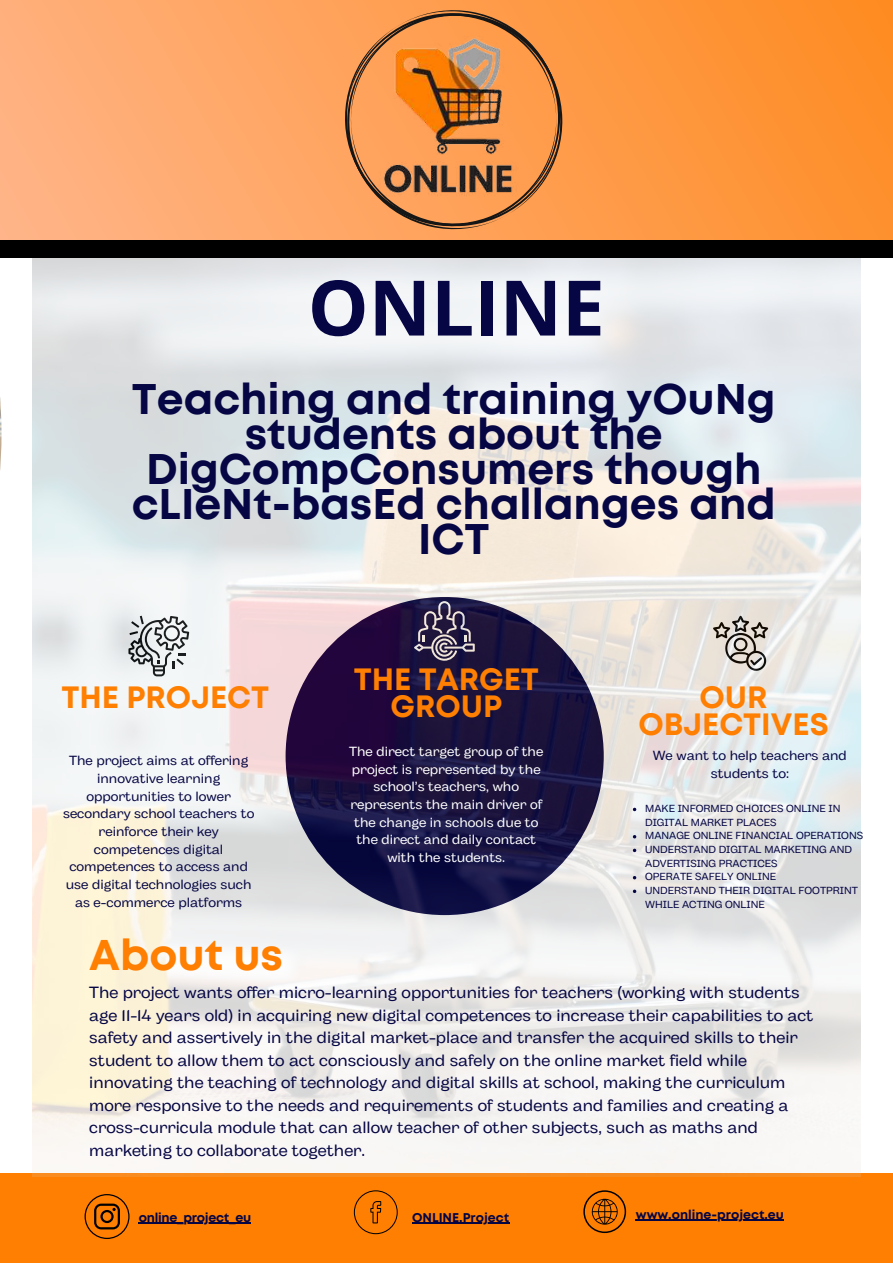
<style>
.page{position:relative;width:893px;height:1264px;background:#fff}
.page>*{position:absolute;margin:0;border:0;box-sizing:border-box;transform-origin:0 0}
.t1{font:700 76.5px "Open Sans";color:#060644}
.t2{font:700 42.9px "Mont";color:#fe7f02}
.t3{font:700 42.75px/34.8px "Mont";color:#060644;text-align:center}
.t4{font:700 30.75px/27px "Mont";color:#fe7f02;text-align:center}
.t5{font:16.2px/22.5px "Body Grotesque Fit";color:#060644}
.t6{font:13.2px/17.7px "Body Grotesque Fit";color:#060644;text-align:center}
.t7{font:13.2px/17.7px "Body Grotesque Fit";color:#fff;text-align:center}
.t8{font:700 12.75px "Mont";letter-spacing:-.02em;color:#060644}
.t9{font:700 12.6px "Mont";color:#060644}
.t10{font:10.2px/13.6px "Body Grotesque Fit";color:#060644}
</style>
<div class="page">
<div style="left:0;top:0;width:892px;height:248px;background:linear-gradient(to right,#ffb282,#fe8e27)"></div>
<div style="left:0;top:1173px;width:892px;height:89px;background:#fe7f02"></div>
<img style="left:0;top:0;width:2px;height:470px">
<img style="left:32px;top:258px;width:828px;height:917px">
<svg style="left:344px;top:8px;width:218px;height:219px;background:#f4994f"></svg>
<svg style="left:346px;top:13px;width:216px;height:223px;background:#dc8b49"></svg>
<div style="left:0;top:240px;width:892px;height:18px;background:#000"></div>
<svg style="left:354px;top:1190px;width:43px;height:44px"></svg>
<svg style="left:583px;top:1190px;width:43px;height:42px"></svg>
<svg style="left:84px;top:1194px;width:45px;height:44px"></svg>
<hr style="left:139px;top:1222px;width:112px;height:1px;background:#060644">
<hr style="left:412px;top:1222px;width:97px;height:1px;background:#060644">
<hr style="left:636px;top:1219px;width:147px;height:1px;background:#060644">
<svg style="left:632px;top:807px;width:4px;height:4px"></svg>
<svg style="left:632px;top:835px;width:4px;height:3px"></svg>
<svg style="left:632px;top:848px;width:4px;height:4px"></svg>
<svg style="left:632px;top:876px;width:4px;height:3px"></svg>
<svg style="left:632px;top:889px;width:4px;height:4px"></svg>
<h1 class="t1" style="left:308px;top:254px;width:298px">ONLINE</h1>
<h3 class="t3" style="left:132px;top:385px;width:645px">Teaching and training yOuNg students about the<br>DigCompConsumers though cLIeNt-basEd challanges and<br>ICT</h3>
<h3 class="t4" style="left:61px;top:686px;width:209px">THE PROJECT</h3>
<p class="t6" style="left:63px;top:753px;width:193px">The project aims at offering innovative learning opportunities to lower secondary school teachers to reinforce their key competences digital competences to access and use digital technologies such as e-commerce platforms</p>
<h3 class="t4" style="left:354px;top:668px;width:187px">THE TARGET<br>GROUP</h3>
<p class="t7" style="left:349px;top:743px;width:196px">The direct target group of the project is represented by the school’s teachers, who represents the main driver of the change in schools due to the direct and daily contact with the students.</p>
<h3 class="t4" style="left:638px;top:686px;width:192px">OUR<br>OBJECTIVES</h3>
<p class="t6" style="left:652px;top:747px;width:196px">We want to help teachers and students to:</p>
<p class="t10" style="left:645px;top:802px;width:219px">MAKE INFORMED CHOICES ONLINE IN<br>DIGITAL MARKET PLACES<br>MANAGE ONLINE FINANCIAL OPERATIONS<br>UNDERSTAND DIGITAL MARKETING AND<br>ADVERTISING PRACTICES<br>OPERATE SAFELY ONLINE<br>UNDERSTAND THEIR DIGITAL FOOTPRINT<br>WHILE ACTING ONLINE</p>
<h2 class="t2" style="left:89px;top:939px;width:195px">About us</h2>
<p class="t5" style="left:89px;top:982px;width:725px">The project wants offer micro-learning opportunities for teachers (working with students age 11-14 years old) in acquiring new digital competences to increase their capabilities to act safety and assertively in the digital market-place and transfer the acquired skills to their student to allow them to act consciously and safely on the online market field while innovating the teaching of technology and digital skills at school, making the curriculum more responsive to the needs and requirements of students and families and creating a cross-curricula module that can allow teacher of other subjects, such as maths and marketing to collaborate together.</p>
<p class="t8" style="left:139px;top:1212px;width:114px">online_project_eu</p>
<p class="t9" style="left:412px;top:1212px;width:99px">ONLINE.Project</p>
<p class="t9" style="left:636px;top:1209px;width:149px">www.online-project.eu</p>
</div>
